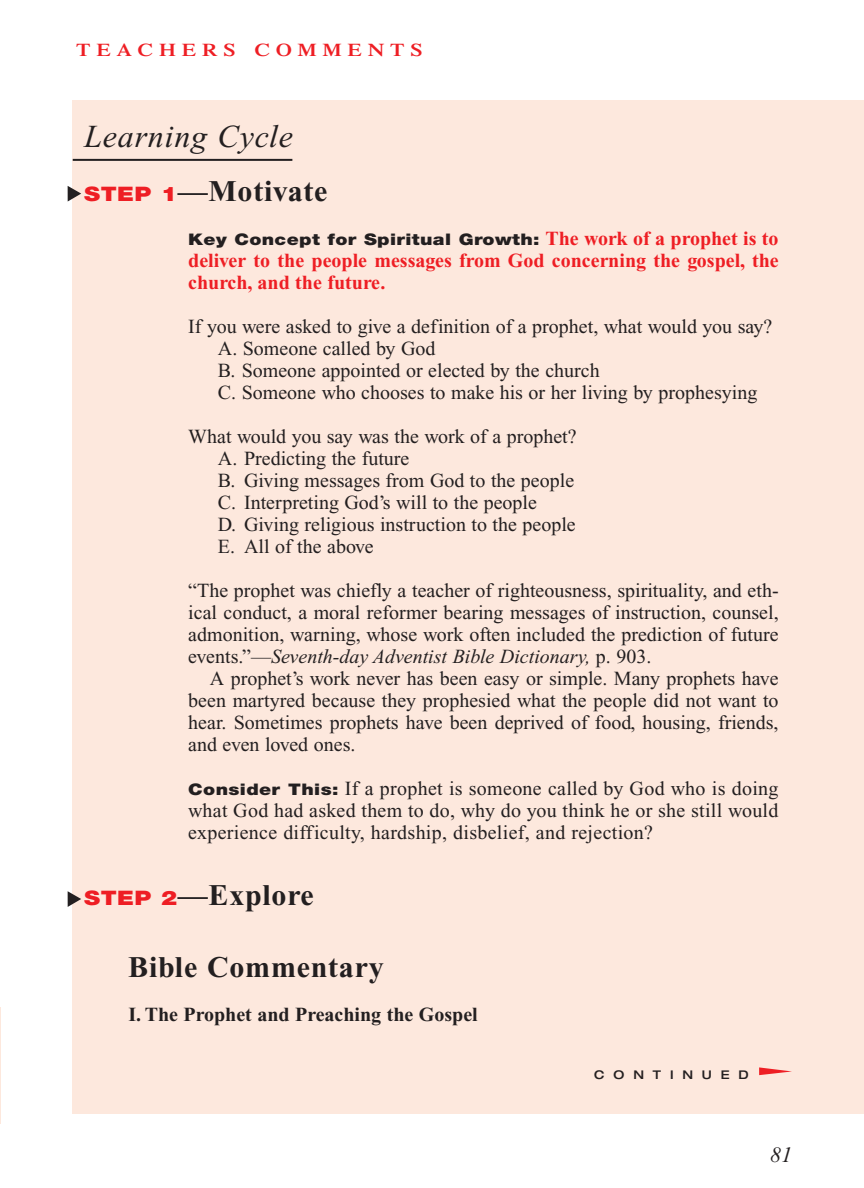
<style>
.page{position:relative;width:864px;height:1188px;background:#fff}
.page>*{position:absolute;margin:0;border:0;box-sizing:border-box;transform-origin:0 0}
.t1{font:italic 32px "Times New Roman";letter-spacing:.025em;color:#231f20}
.t2{font:700 30px "Times New Roman";letter-spacing:.025em;color:#231f20}
.t3{font:italic 22px "Times New Roman";color:#231f20}
.t4{font:20px/22px "Times New Roman";color:#231f20;text-align:justify}
.t5{font:700 20px/22px "Times New Roman";color:#ee1e24}
.t6{font:700 20px "Times New Roman";color:#231f20}
.t7{font:600 18px "Times";letter-spacing:.265em;color:#ee1e24;scale:1.2 1}
.t8{font:900 16px "Helvetica Neue";letter-spacing:.02em;color:#231f20;scale:1.2 1}
.t9{font:500 expanded 12px "Helvetica Neue";letter-spacing:.74em;color:#231f20}
.s1{font-family:"Helvetica Neue";font-weight:900;font-size:20px;color:#ee1e24}
.s2{font-family:"Times New Roman";font-weight:700;font-size:20px;color:#ee1e24}
.s3{font-style:italic}
.s4{font-family:"Helvetica Neue";font-weight:900;font-size:16px}
</style>
<div class="page">
<div style="left:73px;top:100px;width:791px;height:1013px;background:#fde8dd"></div>
<svg style="left:759px;top:1067px;width:33px;height:8px"></svg>
<hr style="left:73px;top:159px;width:219px;height:2px;background:#231f20">
<svg style="left:68px;top:186px;width:13px;height:16px"></svg>
<svg style="left:68px;top:891px;width:13px;height:16px"></svg>
<hr style="left:0;top:1008px;width:1px;height:116px;background:#fde8dd">
<p class="t7" style="left:76px;top:44px;width:290px">TEACHERS COMMENTS</p>
<h1 class="t1" style="left:84px;top:125px;width:210px">Learning Cycle</h1>
<h2 class="t2" style="left:84px;top:182px;width:245px"><span class="s1">STEP 1</span>—Motivate</h2>
<p class="t8" style="left:188px;top:234px;width:493px">Key Concept for Spiritual Growth: <span class="s2">The work of a prophet is to</span></p>
<p class="t5" style="left:188px;top:252px;width:592px">deliver to the people messages from God concerning the gospel, the church, and the future.</p>
<p class="t4" style="left:218px;top:318px;width:556px;text-align:left;text-indent:-30px">If you were asked to give a definition of a prophet, what would you say?<br>A. Someone called by God<br>B. Someone appointed or elected by the church<br>C. Someone who chooses to make his or her living by prophesying</p>
<p class="t4" style="left:218px;top:428px;width:360px;text-align:left;text-indent:-30px">What would you say was the work of a prophet?<br>A. Predicting the future<br>B. Giving messages from God to the people C. Interpreting God’s will to the people<br>D. Giving religious instruction to the people E. All of the above</p>
<p class="t4" style="left:188px;top:582px;width:592px">“The prophet was chiefly a teacher of righteousness, spirituality, and eth&shy;ical conduct, a moral reformer bearing messages of instruction, counsel, admonition, warning, whose work often included the prediction of future events.”—<span class="s3">Seventh-day Adventist Bible Dictionary,</span> p. 903.</p>
<p class="t4" style="left:188px;top:670px;width:592px;text-indent:22px">A prophet’s work never has been easy or simple. Many prophets have been martyred because they prophesied what the people did not want to hear. Sometimes prophets have been deprived of food, housing, friends, and even loved ones.</p>
<p class="t4" style="left:188px;top:780px;width:592px"><span class="s4">Consider This:</span> If a prophet is someone called by God who is doing what God had asked them to do, why do you think he or she still would experience difficulty, hardship, disbelief, and rejection?</p>
<h2 class="t2" style="left:84px;top:886px;width:231px"><span class="s1">STEP 2</span>—Explore</h2>
<h2 class="t2" style="left:128px;top:958px;width:257px">Bible Commentary</h2>
<p class="t6" style="left:128px;top:1008px;width:351px">I. The Prophet and Preaching the Gospel</p>
<p class="t9" style="left:594px;top:1070px;width:156px">CONTINUED</p>
<p class="t3" style="left:770px;top:1146px;width:23px">81</p>
</div>
